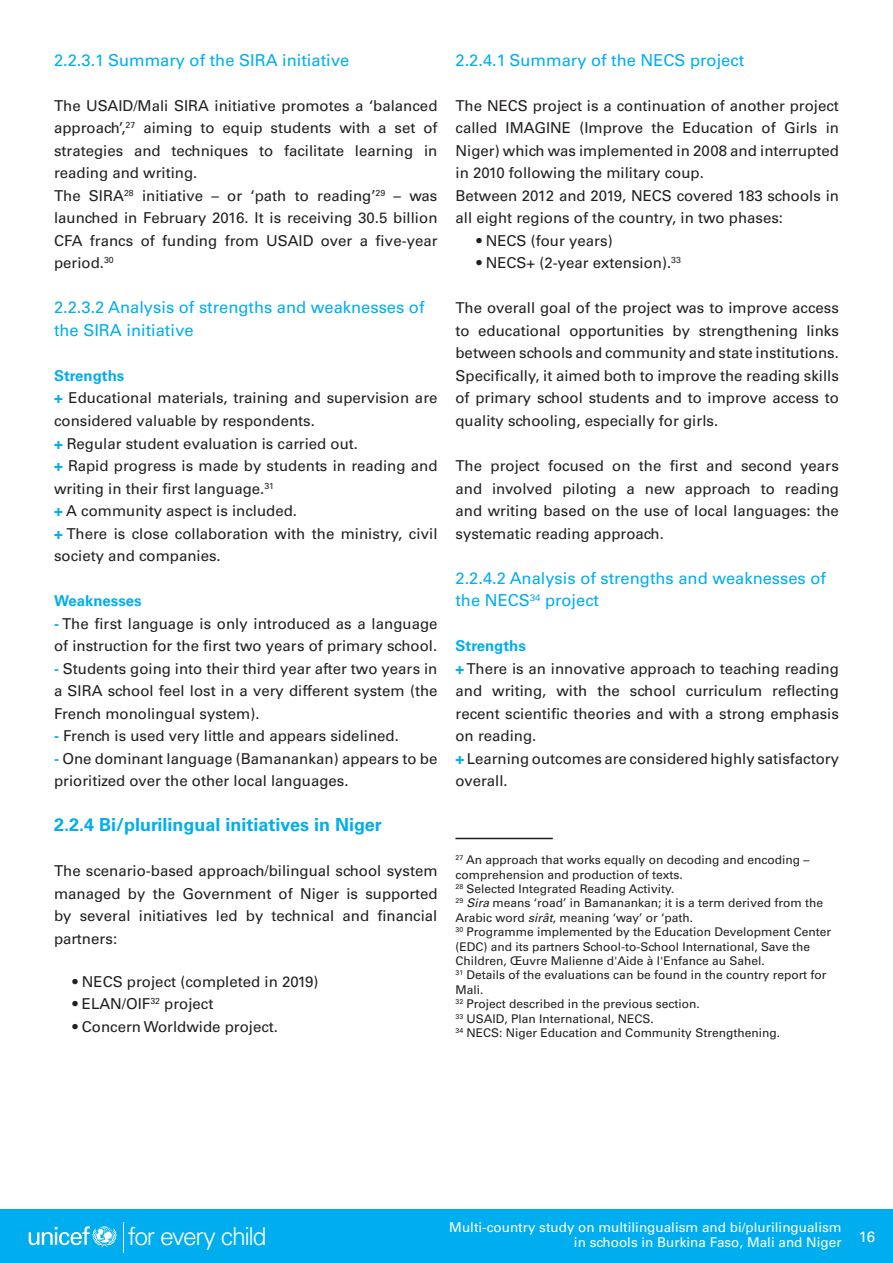
<style>
.page{position:relative;width:893px;height:1263px;background:#fff}
.page>*{position:absolute;margin:0;border:0;box-sizing:border-box;transform-origin:0 0}
.t1{font:300 24.75px "Univers LT Std";letter-spacing:-.055em;color:#fff}
._1_1_1{font:700 18px "Univers LT Std";color:#00aeef}
._1_1_1_1{font:16.5px/22.5px "Univers LT Std";color:#00aeef}
.t2{font:15px/22.5px "Univers LT Std";color:#231f20;text-align:justify}
.t3{font:700 15px "Univers LT Std";color:#00aeef}
.t4{font:15px "Univers LT Std";color:#fff}
.t5{font:13.5px "Univers LT Std";color:#fff}
.note{font:12px/14.4px "Univers LT Std";color:#231f20}
.s1{font-weight:700;color:#00aeef}
.s2{font-style:italic}
</style>
<div class="page">
<div style="left:0;top:1209px;width:893px;height:54px;background:#00aeef"></div>
<svg style="left:29px;top:1226px;width:88px;height:21px"></svg>
<hr style="left:123px;top:1222px;width:1px;height:30px;background:#fff">
<hr style="left:455px;top:838px;width:98px;height:1px;background:#231f20">
<p class="_1_1_1_1" style="left:54px;top:49px;width:297px">2.2.3.1 Summary of the SIRA initiative</p>
<p class="t2" style="left:54px;top:94px;width:385px">The USAID/Mali SIRA initiative promotes a ‘balanced approach’,<sup>27</sup> aiming to equip students with a set of strategies and techniques to facilitate learning in reading and writing.</p>
<p class="t2" style="left:54px;top:184px;width:385px">The SIRA<sup>28</sup> initiative – or ‘path to reading’<sup>29</sup> – was launched in February 2016. It is receiving 30.5 billion CFA francs of funding from USAID over a five-year period.<sup>30</sup></p>
<p class="_1_1_1_1" style="left:54px;top:296px;width:372px">2.2.3.2 Analysis of strengths and weaknesses of the SIRA initiative</p>
<p class="t3" style="left:54px;top:367px;width:72px">Strengths</p>
<p class="t2" style="left:54px;top:387px;width:385px"><span class="s1">+</span> Educational materials, training and supervision are considered valuable by respondents.</p>
<p class="t2" style="left:54px;top:432px;width:305px"><span class="s1">+</span> Regular student evaluation is carried out.</p>
<p class="t2" style="left:54px;top:454px;width:385px"><span class="s1">+</span> Rapid progress is made by students in reading and writing in their first language.<sup>31</sup></p>
<p class="t2" style="left:54px;top:499px;width:245px"><span class="s1">+</span> A community aspect is included.</p>
<p class="t2" style="left:54px;top:522px;width:385px"><span class="s1">+</span> There is close collaboration with the ministry, civil society and companies.</p>
<p class="t3" style="left:54px;top:592px;width:89px">Weaknesses</p>
<p class="t2" style="left:54px;top:612px;width:385px"><span class="s1">-</span> The first language is only introduced as a language of instruction for the first two years of primary school.</p>
<p class="t2" style="left:54px;top:657px;width:385px"><span class="s1">-</span> Students going into their third year after two years in a SIRA school feel lost in a very different system (the French monolingual system).</p>
<p class="t2" style="left:54px;top:724px;width:346px"><span class="s1">-</span> French is used very little and appears sidelined.</p>
<p class="t2" style="left:54px;top:747px;width:385px"><span class="s1">-</span> One dominant language (Bamanankan) appears to be prioritized over the other local languages.</p>
<p class="_1_1_1" style="left:54px;top:814px;width:329px">2.2.4 Bi/plurilingual initiatives in Niger</p>
<p class="t2" style="left:54px;top:859px;width:385px">The scenario-based approach/bilingual school system managed by the Government of Niger is supported by several initiatives led by technical and financial partners:</p>
<p class="t2" style="left:73px;top:970px;width:248px">• NECS project (completed in 2019)</p>
<p class="t2" style="left:73px;top:993px;width:142px">• ELAN/OIF<sup>32</sup> project</p>
<p class="t2" style="left:73px;top:1015px;width:207px">• Concern Worldwide project.</p>
<p class="_1_1_1_1" style="left:455px;top:49px;width:290px">2.2.4.1 Summary of the NECS project</p>
<p class="t2" style="left:455px;top:94px;width:385px">The NECS project is a continuation of another project called IMAGINE (Improve the Education of Girls in Niger) which was implemented in 2008 and interrupted in 2010 following the military coup.</p>
<p class="t2" style="left:455px;top:184px;width:385px">Between 2012 and 2019, NECS covered 183 schools in all eight regions of the country, in two phases:</p>
<p class="t2" style="left:476px;top:229px;width:138px">• NECS (four years)</p>
<p class="t2" style="left:476px;top:252px;width:206px">• NECS+ (2-year extension).<sup>33</sup></p>
<p class="t2" style="left:455px;top:297px;width:385px">The overall goal of the project was to improve access to educational opportunities by strengthening links between schools and community and state institutions.<br>Specifically, it aimed both to improve the reading skills of primary school students and to improve access to quality schooling, especially for girls.</p>
<p class="t2" style="left:455px;top:454px;width:385px">The project focused on the first and second years and involved piloting a new approach to reading and writing based on the use of local languages: the systematic reading approach.</p>
<p class="_1_1_1_1" style="left:455px;top:566px;width:372px">2.2.4.2 Analysis of strengths and weaknesses of the NECS<sup>34</sup> project</p>
<p class="t3" style="left:455px;top:637px;width:72px">Strengths</p>
<p class="t2" style="left:455px;top:657px;width:385px"><span class="s1">+</span> There is an innovative approach to teaching reading and writing, with the school curriculum reflecting recent scientific theories and with a strong emphasis on reading.</p>
<p class="t2" style="left:455px;top:747px;width:385px"><span class="s1">+</span> Learning outcomes are considered highly satisfactory overall.</p>
<p class="note" style="left:455px;top:853px;width:355px"><sup>27</sup> An approach that works equally on decoding and encoding – comprehension and production of texts.</p>
<p class="note" style="left:455px;top:881px;width:221px"><sup>28</sup> Selected Integrated Reading Activity.</p>
<p class="note" style="left:455px;top:896px;width:369px"><sup>29</sup> <span class="s2">Sira</span> means ‘road’ in Bamanankan; it is a term derived from the<br>Arabic word <span class="s2">sirât</span>, meaning ‘way’ or ‘path.</p>
<p class="note" style="left:455px;top:925px;width:377px"><sup>30</sup> Programme implemented by the Education Development Center (EDC) and its partners School-to-School International, Save the<br>Children, Œuvre Malienne d'Aide à l'Enfance au Sahel.</p>
<p class="note" style="left:455px;top:968px;width:372px"><sup>31</sup> Details of the evaluations can be found in the country report for<br>Mali.</p>
<p class="note" style="left:455px;top:997px;width:246px"><sup>32</sup> Project described in the previous section.</p>
<p class="note" style="left:455px;top:1011px;width:200px"><sup>33</sup> USAID, Plan International, NECS.</p>
<p class="note" style="left:455px;top:1025px;width:326px"><sup>34</sup> NECS: Niger Education and Community Strengthening.</p>
<p class="t5" style="left:449px;top:1219px;width:394px">Multi-country study on multilingualism and bi/plurilingualism</p>
<h1 class="t1" style="left:128px;top:1221px;width:140px">for every child</h1>
<p class="t5" style="left:574px;top:1234px;width:269px">in schools in Burkina Faso, Mali and Niger</p>
<p class="t4" style="left:859px;top:1227px;width:18px">16</p>
</div>
